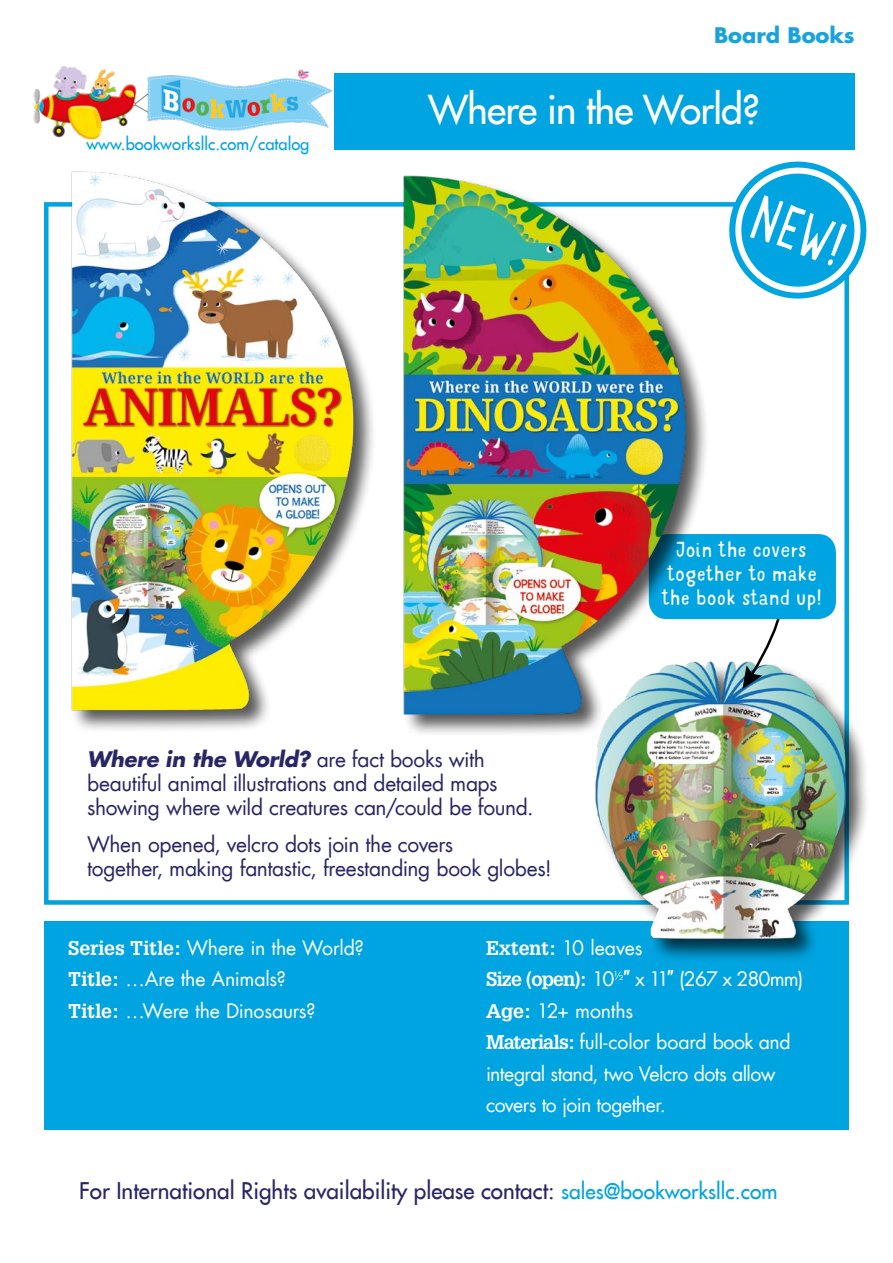
<style>
.page{position:relative;width:893px;height:1263px;background:#fff}
.page>*{position:absolute;margin:0;border:0;box-sizing:border-box;transform-origin:0 0}
.t1{font:300 60px "Mr Dodo";color:#fff;scale:.8 1}
.t2{font:39px "Futura LT";letter-spacing:-.02em;color:#fff}
.t3{font:22.5px "Futura LT";color:#292665}
.AI_Blurb{font:21px/24px "Futura LT";letter-spacing:-.02em;color:#292665}
.t4{font:300 21px/24px "Mr Dodo";color:#fff;text-align:center}
.t5{font:700 21px "Futura LT";color:#19a2dd}
.t6{font:19.5px/31.5px "Futura LT";letter-spacing:-.02em;color:#fff}
.t7{font:19.5px "Futura LT";letter-spacing:-.045em;color:#fff}
.t8{font:16.5px "Futura LT";color:#00a4e1}
.s1{font-weight:700;font-style:italic}
.s2{font-family:"Glypha";font-weight:700}
.s3{font-family:"Arial";font-size:21px}
.s4{font-size:21px;color:#00a4e1}
</style>
<div class="page">
<div style="left:334px;top:73px;width:521px;height:77px;background:#00a4e1"></div>
<div style="left:44px;top:922px;width:805px;height:208px;background:#00a4e1"></div>
<img style="left:584px;top:644px;width:282px;height:315px">
<svg style="left:742px;top:619px;width:42px;height:70px"></svg>
<img style="left:33px;top:66px;width:300px;height:74px">
<div style="left:649px;top:534px;width:187px;height:85px;background:#00a4e1;border-radius:18px"></div>
<div style="left:71px;top:170px;width:305px;height:563px;background:#000;opacity:.66"></div>
<img style="left:65px;top:170px;width:294px;height:548px">
<div style="left:402px;top:174px;width:307px;height:564px;background:#000;opacity:.66"></div>
<img style="left:384px;top:174px;width:315px;height:552px">
<svg style="left:720px;top:161px;width:147px;height:146px"></svg>
<p class="t5" style="left:714px;top:21px;width:142px">Board Books</p>
<p class="t8" style="left:86px;top:133px;width:225px">www.bookworksllc.com/catalog</p>
<p class="t2" style="left:428px;top:84px;width:333px">Where in the World?</p>
<p class="t1" style="left:766px;top:180px;width:121px;rotate:20deg">NEW!</p>
<p class="t4" style="left:661px;top:538px;width:162px">Join the covers together to make the book stand up!</p>
<p class="AI_Blurb" style="left:87px;top:748px;width:448px"><span class="s1">Where in the World?</span> are fact books with beautiful animal illustrations and detailed maps showing where wild creatures can/could be found.</p>
<p class="AI_Blurb" style="left:87px;top:832px;width:466px">When opened, velcro dots join the covers<br>together, making fantastic, freestanding book globes!</p>
<p class="t6" style="left:68px;top:932px;width:297px"><span class="s2">Series Title:</span> Where in the World?</p>
<p class="t6" style="left:68px;top:964px;width:219px"><span class="s2">Title:</span> …Are the Animals?</p>
<p class="t6" style="left:68px;top:995px;width:249px"><span class="s2">Title:</span> …Were the Dinosaurs?</p>
<p class="t6" style="left:486px;top:932px;width:158px"><span class="s2">Extent:</span> 10 leaves</p>
<p class="t7" style="left:486px;top:967px;width:319px"><span class="s2">Size (open):</span> 10<sup>½</sup><span class="s3">″</span> x 11<span class="s3">″</span> (267 x 280mm)</p>
<p class="t6" style="left:486px;top:995px;width:306px"><span class="s2">Age:</span> 12+ months<br><span class="s2">Materials:</span> full-color board book and integral stand, two Velcro dots allow covers to join together.</p>
<p class="t3" style="left:79px;top:1176px;width:700px">For International Rights availability please contact: <span class="s4">sales@bookworksllc.com</span></p>
</div>
